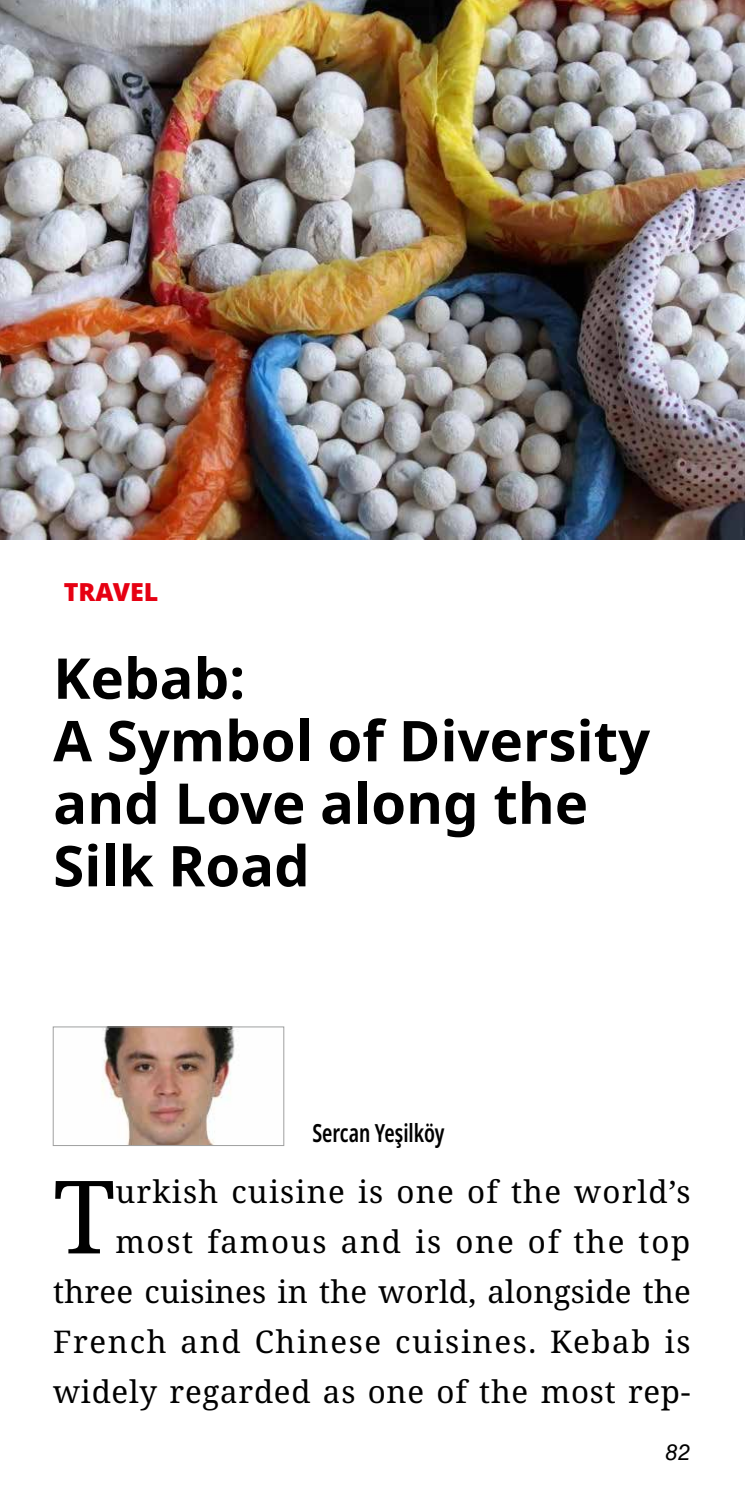
<style>
.page{position:relative;width:745px;height:1489px;background:#fff}
.page>*{position:absolute;margin:0;border:0;box-sizing:border-box;transform-origin:0 0}
.t1{font:101.25px "Noto Serif";color:#000}
.t2{font:700 56.25px/62.5px "Noto Sans";color:#000}
.t3{font:31.25px/50px "Noto Serif";letter-spacing:.04em;color:#000;text-align:right}
.t4{font:600 condensed 25px "Noto Sans";color:#000;scale:.85 1}
.t5{font:900 25px "Noto Sans";color:#e60012}
.t6{font:italic 22.5px "Helvetica LT Std";color:#000}
</style>
<div class="page">
<img style="left:0;top:0;width:744px;height:539px">
<img style="left:102px;top:1028px;width:133px;height:115px">
<div style="left:53px;top:1026px;width:231px;height:119px;border:1px solid #9fa0a0"></div>
<p class="t5" style="left:64px;top:573px;width:96px">TRAVEL</p>
<h2 class="t2" style="left:53px;top:648px;width:598px">Kebab:<br>A Symbol of Diversity and Love along the<br>Silk Road</h2>
<p class="t4" style="left:312px;top:1115px;width:157px">Sercan Yeşilköy</p>
<p class="t3" style="left:53px;top:1167px;width:638px">urkish cuisine is one of the world’s most famous and is one of the top three cuisines in the world, alongside the French and Chinese cuisines. Kebab is widely regarded as one of the most rep-</p>
<h1 class="t1" style="left:53px;top:1147px;width:64px">T</h1>
<p class="t6" style="left:665px;top:1438px;width:27px">82</p>
</div>
